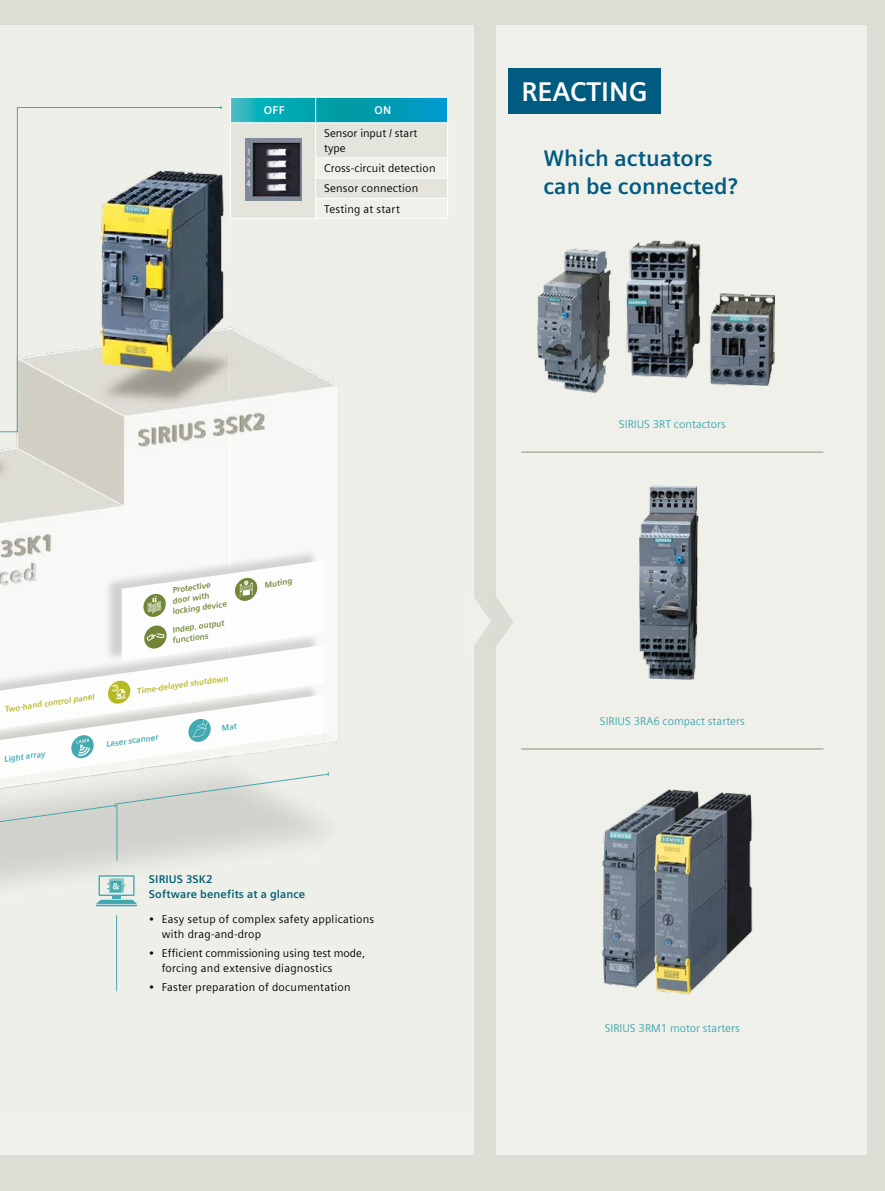
<style>
.page{position:relative;width:885px;height:1191px;background:#fff}
.page>*{position:absolute;margin:0;border:0;box-sizing:border-box;transform-origin:0 0}
.t1{font:700 27px "Siemens Sans Global";color:#fff}
.t2{font:700 22.5px/27px "Siemens Sans Global";color:#005b81}
.t3{font:11.25px/14.9px "Siemens Sans Global";letter-spacing:.015em;color:#000}
.t4{font:11.25px "Siemens Sans Global";color:#43a9b0}
.t5{font:700 11.25px/14.9px "Siemens Sans Global";letter-spacing:.01em;color:#006174}
.t6{font:700 11.25px "Siemens Sans Global";color:#fff}
.t7{font:700 8.25px/10.6px "Siemens Sans Global";color:#718737}
.t8{font:700 8.25px "Siemens Sans Global";color:#b7b921}
.t9{font:700 8.25px "Siemens Sans Global";color:#43a9b0}
</style>
<div class="page">
<div style="left:0;top:0;width:884px;height:1191px;background:#dddcd4"></div>
<div style="left:496px;top:26px;width:370px;height:1129px;background:#f0f0eb"></div>
<div style="left:0;top:26px;width:473px;height:1129px;background:#f0f0eb"></div>
<img style="left:0;top:107px;width:339px;height:885px">
<svg style="left:473px;top:586px;width:40px;height:71px"></svg>
<div style="left:103px;top:547px;width:217px;height:115px;background:#000;opacity:.2"></div>
<hr style="left:521px;top:451px;width:302px;height:2px;background:#b1afa1">
<hr style="left:521px;top:748px;width:302px;height:1px;background:#b1afa1">
<img style="left:626px;top:240px;width:148px;height:145px">
<img style="left:639px;top:485px;width:60px;height:195px">
<svg style="left:230px;top:98px;width:218px;height:120px"></svg>
<hr style="left:230px;top:218px;width:85px;height:1px;background:#fff">
<hr style="left:315px;top:218px;width:133px;height:1px;background:#fff">
<hr style="left:315px;top:178px;width:133px;height:1px;background:#fff">
<hr style="left:230px;top:97px;width:85px;height:1px;background:#fff">
<hr style="left:315px;top:97px;width:133px;height:1px;background:#fff">
<img style="left:245px;top:139px;width:56px;height:61px">
<svg style="left:0;top:107px;width:222px;height:325px"></svg>
<img style="left:601px;top:789px;width:75px;height:199px">
<img style="left:652px;top:790px;width:101px;height:205px">
<img style="left:537px;top:248px;width:74px;height:145px">
<hr style="left:116px;top:915px;width:1px;height:76px;background:#43a9b0">
<div style="left:508px;top:68px;width:153px;height:45px;background:#005b81"></div>
<svg style="left:0;top:560px;width:329px;height:346px"></svg>
<p class="t6" style="left:264px;top:104px;width:22px">OFF</p>
<p class="t6" style="left:374px;top:104px;width:18px">ON</p>
<p class="t3" style="left:324px;top:126px;width:95px">Sensor input / start type</p>
<p class="t3" style="left:324px;top:159px;width:113px;line-height:20.2px">Cross-circuit detection<br>Sensor connection<br>Testing at start</p>
<p class="t7" style="left:169px;top:585px;width:56px;text-indent:3px;rotate:-8deg">Protective door with locking device</p>
<p class="t7" style="left:170px;top:625px;width:55px;rotate:-8deg">Indep. output functions</p>
<p class="t8" style="left:4px;top:704px;width:92px;rotate:-8deg">Two-hand control panel</p>
<p class="t9" style="left:3px;top:754px;width:43px;rotate:-8deg">Light array</p>
<p class="t8" style="left:136px;top:686px;width:94px;rotate:-8deg">Time-delayed shutdown</p>
<p class="t9" style="left:105px;top:739px;width:54px;rotate:-8deg">Laser scanner</p>
<p class="t7" style="left:263px;top:579px;width:29px;rotate:-8deg">Muting</p>
<p class="t5" style="left:149px;top:871px;width:158px">SIRIUS 3SK2<br>Software benefits at a glance</p>
<p class="t3" style="left:162px;top:912px;width:214px;text-indent:-13px">• Easy setup of complex safety applications with drag-and-drop</p>
<p class="t3" style="left:162px;top:946px;width:205px;text-indent:-13px">• Efficient commissioning using test mode, forcing and extensive diagnostics</p>
<p class="t3" style="left:149px;top:980px;width:203px">• Faster preparation of documentation</p>
<h1 class="t1" style="left:521px;top:75px;width:128px">REACTING</h1>
<h2 class="t2" style="left:543px;top:145px;width:196px">Which actuators can be connected?</h2>
<p class="t4" style="left:619px;top:416px;width:108px">SIRIUS 3RT contactors</p>
<p class="t4" style="left:599px;top:713px;width:146px">SIRIUS 3RA6 compact starters</p>
<p class="t4" style="left:604px;top:1020px;width:137px">SIRIUS 3RM1 motor starters</p>
</div>
